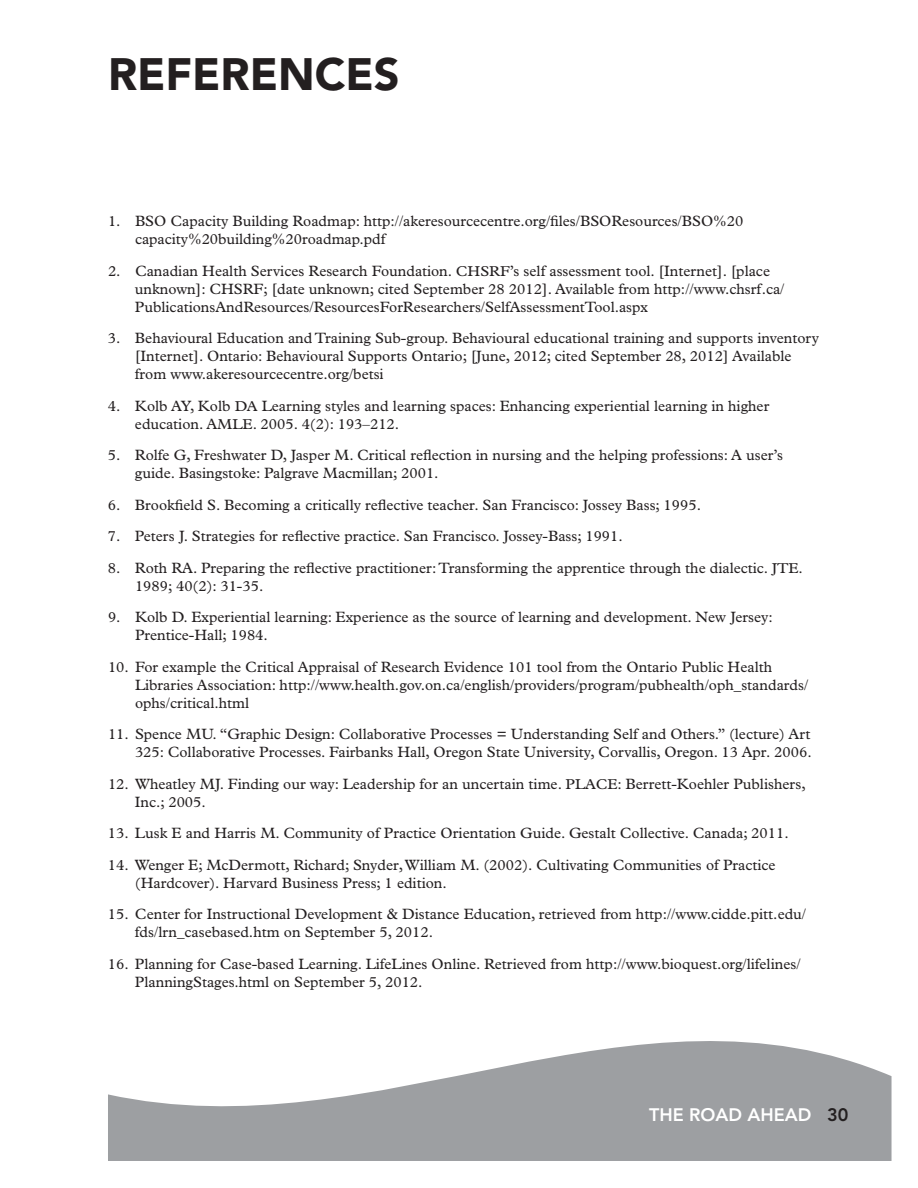
<style>
.page{position:relative;width:918px;height:1188px;background:#fff}
.page>*{position:absolute;margin:0;border:0;box-sizing:border-box;transform-origin:0 0}
.t1{font:900 45px "Avenir LT Std";color:#231f20}
.t2{font:800 18px "Avenir LT Std";color:#fff}
.t3{font:800 18px "Avenir LT Std";color:#231f20}
.t4{font:15px/18px "Plantin Std";color:#231f20}
.s1{font-size:14.4px}
</style>
<div class="page">
<svg style="left:108px;top:1041px;width:784px;height:120px;fill:#9d9fa2"></svg>
<h1 class="t1" style="left:108px;top:47px;width:293px">REFERENCES</h1>
<p class="t4" style="left:135px;top:212px;width:610px;text-indent:-27px">1. BSO Capacity Building Roadmap: http://akeresourcecentre.org/files/BSOResources/BSO%20 capacity%20building%20roadmap.pdf</p>
<p class="t4" style="left:135px;top:262px;width:651px;text-indent:-27px">2. Canadian Health Services Research Foundation. <span class="s1">CHSRF</span>’s self assessment tool. [Internet]. [place unknown]: CHSRF; [date unknown; cited September 28 2012]. Available from http://www.chsrf.ca/<br>PublicationsAndResources/ResourcesForResearchers/SelfAssessmentTool.aspx</p>
<p class="t4" style="left:135px;top:329px;width:685px;text-indent:-27px">3. Behavioural Education and Training Sub-group. Behavioural educational training and supports inventory [Internet]. Ontario: Behavioural Supports Ontario; [June, 2012; cited September 28, 2012] Available from www.akeresourcecentre.org/betsi</p>
<p class="t4" style="left:135px;top:397px;width:636px;text-indent:-27px">4. Kolb AY, Kolb <span class="s1">DA</span> Learning styles and learning spaces: Enhancing experiential learning in higher education. A<span class="s1">MLE</span>. 2005. 4(2): 193–212.</p>
<p class="t4" style="left:135px;top:446px;width:649px;text-indent:-27px">5. Rolfe G, Freshwater D, Jasper M. Critical reflection in nursing and the helping professions: A user’s guide. Basingstoke: Palgrave Macmillan; 2001.</p>
<p class="t4" style="left:108px;top:496px;width:595px">6. Brookfield S. Becoming a critically reflective teacher. San Francisco: Jossey Bass; 1995.</p>
<p class="t4" style="left:108px;top:527px;width:516px">7. Peters J. Strategies for reflective practice. San Francisco. Jossey-Bass; 1991.</p>
<p class="t4" style="left:135px;top:559px;width:669px;text-indent:-27px">8. Roth RA. Preparing the reflective practitioner: Transforming the apprentice through the dialectic. <span class="s1">JTE</span>.<br>1989; 40(2): 31-35.</p>
<p class="t4" style="left:135px;top:608px;width:639px;text-indent:-27px">9. Kolb D. Experiential learning: Experience as the source of learning and development. New Jersey:<br>Prentice-Hall; 1984.</p>
<p class="t4" style="left:135px;top:658px;width:675px;text-indent:-27px">10. For example the Critical Appraisal of Research Evidence 101 tool from the Ontario Public Health<br>Libraries Association: http://www.health.gov.on.ca/english/providers/program/pubhealth/oph_standards/ ophs/critical.html</p>
<p class="t4" style="left:108px;top:725px;width:705px;text-align:right">11. Spence MU. “Graphic Design: Collaborative Processes = Understanding Self and Others.” (lecture) Art<br>325: Collaborative Processes. Fairbanks Hall, Oregon State University, Corvallis, Oregon. 13 Apr. 2006.</p>
<p class="t4" style="left:135px;top:775px;width:672px;text-indent:-27px">12. Wheatley MJ. Finding our way: Leadership for an uncertain time. <span class="s1">PLACE</span>: Berrett-Koehler Publishers,<br>Inc.; 2005.</p>
<p class="t4" style="left:108px;top:824px;width:682px">13. Lusk E and Harris M. Community of Practice Orientation Guide. Gestalt Collective. Canada; 2011.</p>
<p class="t4" style="left:135px;top:856px;width:642px;text-indent:-27px">14. Wenger E; McDermott, Richard; Snyder, William M. (2002). Cultivating Communities of Practice (Hardcover). Harvard Business Press; 1 edition.</p>
<p class="t4" style="left:135px;top:905px;width:673px;text-indent:-27px">15. Center for Instructional Development &amp; Distance Education, retrieved from http://www.cidde.pitt.edu/ fds/lrn_casebased.htm on September 5, 2012.</p>
<p class="t4" style="left:135px;top:955px;width:667px;text-indent:-27px">16. Planning for Case-based Learning. LifeLines Online. Retrieved from http://www.bioquest.org/lifelines/<br>PlanningStages.html on September 5, 2012.</p>
<p class="t2" style="left:649px;top:1104px;width:150px">TH E ROAD AH EAD</p>
<p class="t3" style="left:827px;top:1104px;width:23px">30</p>
</div>
